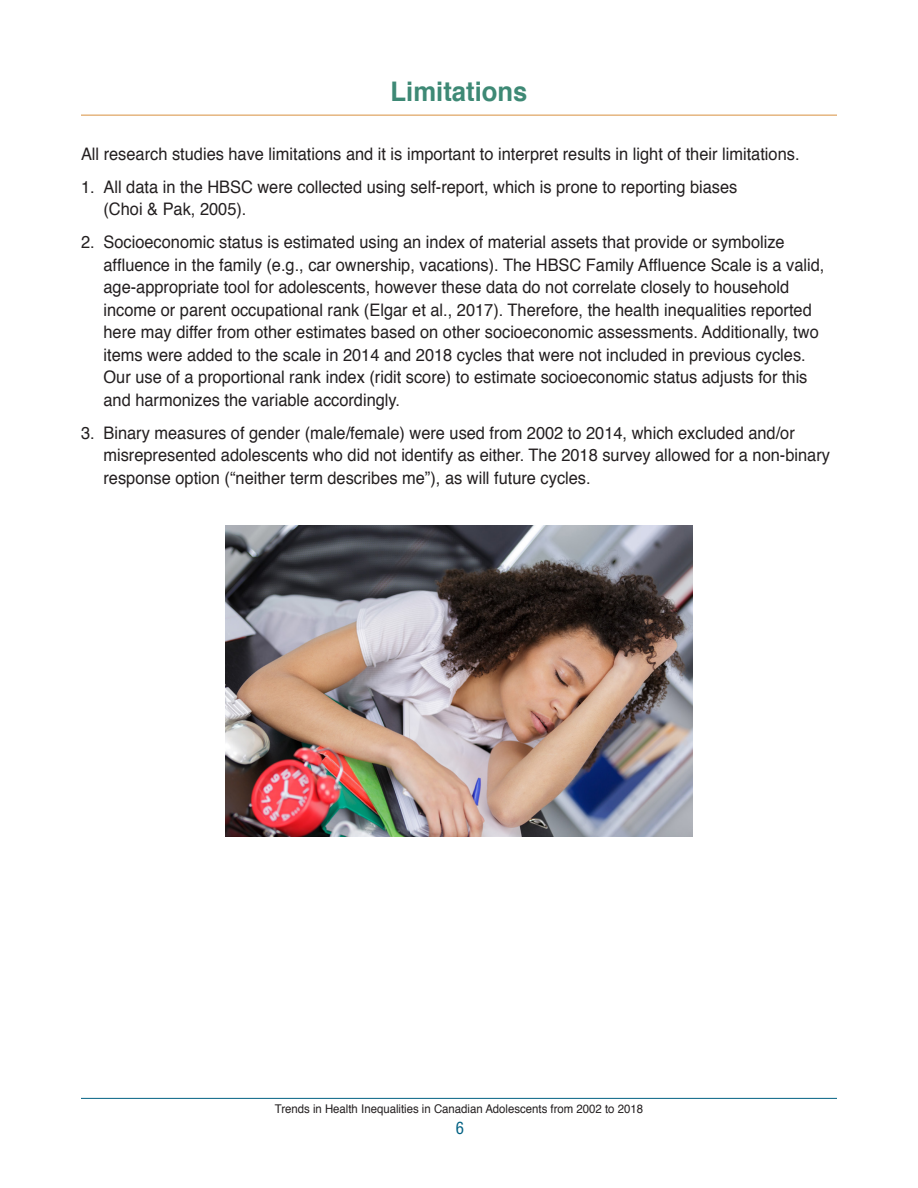
<style>
.page{position:relative;width:918px;height:1188px;background:#fff}
.page>*{position:absolute;margin:0;border:0;box-sizing:border-box;transform-origin:0 0}
.Title-2{font:700 27px "Helvetica";color:#3e8975;scale:.95 1}
.Bullets{font:17.25px/22.5px "Helvetica";color:#231f20;scale:.95 1}
.Text-no_lines{font:17.25px "Helvetica";color:#231f20;scale:.95 1}
.t1{font:condensed 16.5px "Helvetica";color:#016082}
.t2{font:12px "Helvetica";color:#231f20;scale:.95 1}
</style>
<div class="page">
<hr style="left:81px;top:1098px;width:756px;height:1px;background:#016082">
<hr style="left:81px;top:115px;width:756px;height:1px;background:#d8913f">
<img style="left:226px;top:526px;width:466px;height:311px">
<p class="Title-2" style="left:391px;top:70px;width:146px">Limitations</p>
<p class="Text-no_lines" style="left:81px;top:140px;width:758px">All research studies have limitations and it is important to interpret results in light of their limitations.</p>
<p class="Bullets" style="left:104px;top:176px;width:669px;text-indent:-22px">1. All data in the HBSC were collected using self-report, which is prone to reporting biases (Choi &amp; Pak, 2005).</p>
<p class="Bullets" style="left:104px;top:231px;width:760px;text-indent:-22px">2. Socioeconomic status is estimated using an index of material assets that provide or symbolize affluence in the family (e.g., car ownership, vacations). The HBSC Family Affluence Scale is a valid, age-appropriate tool for adolescents, however these data do not correlate closely to household income or parent occupational rank (Elgar et al., 2017). Therefore, the health inequalities reported here may differ from other estimates based on other socioeconomic assessments. Additionally, two items were added to the scale in 2014 and 2018 cycles that were not included in previous cycles.<br>Our use of a proportional rank index (ridit score) to estimate socioeconomic status adjusts for this and harmonizes the variable accordingly.</p>
<p class="Bullets" style="left:104px;top:422px;width:766px;text-indent:-22px">3. Binary measures of gender (male/female) were used from 2002 to 2014, which excluded and/or misrepresented adolescents who did not identify as either. The 2018 survey allowed for a non-binary response option (“neither term describes me”), as will future cycles.</p>
<p class="t2" style="left:275px;top:1100px;width:389px">Trends in Health Inequalities in Canadian Adolescents from 2002 to 2018</p>
<p class="t1" style="left:456px;top:1117px;width:10px">6</p>
</div>
